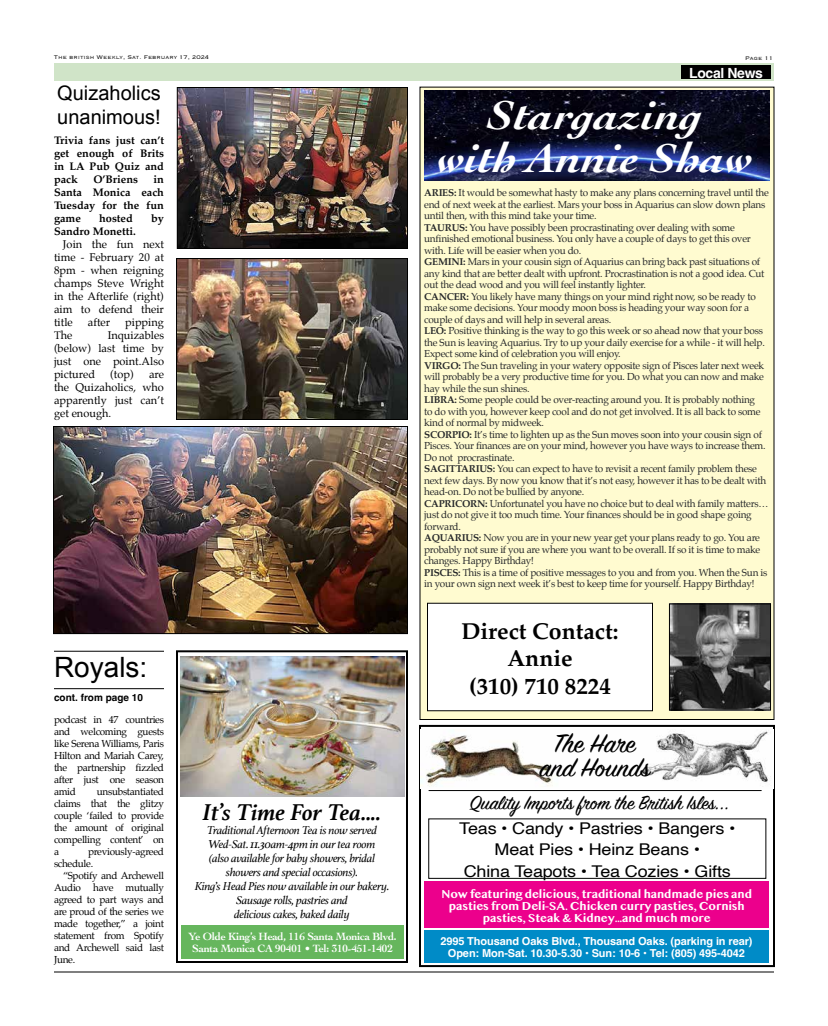
<style>
.page{position:relative;width:828px;height:1026px;background:#fff}
.page>*{position:absolute;margin:0;border:0;box-sizing:border-box;transform-origin:0 0}
.t1{font:italic 700 42.3px/43px "Cochin";color:#fff;text-align:center;scale:1.11 1}
.t2{font:28.8px/24px "Sign Painter House Script";letter-spacing:-.01em;color:#000;text-align:center;scale:1.04 1}
.t3{font:28px "Arial";color:#000}
.t4{font:italic 700 24px "Athelas";letter-spacing:-.005em;color:#000}
.t5{font:700 23px/27.6px "Palatino";color:#000;text-align:center}
.t6{font:21.1px "Sign Painter House Script";letter-spacing:-.01em;color:#000;scale:1.04 1}
.t7{font:20px/24px "Arial";color:#000}
.t8{font:16.2px/21.6px "Helvetica";letter-spacing:-.01em;color:#000;text-align:center;scale:1.11 1}
.t9{font:700 14px "Helvetica";letter-spacing:-.025em;color:#fff}
.t10{font:italic 12px/14px "Athelas";letter-spacing:-.025em;color:#000;text-align:center}
.t11{font:700 12px/12px "Myanmar MN";letter-spacing:-.01em;color:#fff;text-align:center}
.t12{font:11px/13px "Palatino";color:#000;text-align:justify}
.t13{font:700 11px/13px "Palatino";color:#000;text-align:justify}
.t14{font:700 11px/12px "Helvetica";letter-spacing:-.01em;color:#fff;text-align:center}
.t15{font:700 11px/12px "Cochin";letter-spacing:-.025em;color:#fff;text-align:center}
.t16{font:10px/11.5px "Palatino";letter-spacing:-.025em;color:#26282a}
.t17{font:10px/12px "Palatino";letter-spacing:-.03em;color:#000;text-align:justify}
.t18{font:700 10px "Helvetica";color:#000}
.t19{font:300 7px "Copperplate";color:#000}
.s1{font-weight:700}
</style>
<div class="page">
<hr style="left:54px;top:972px;width:720px;height:1px;background:#000">
<div style="left:419px;top:725px;width:356px;height:242px;border:2px solid #000"></div>
<div style="left:176px;top:650px;width:232px;height:313px;border:2px solid #000"></div>
<img style="left:180px;top:656px;width:225px;height:140px">
<div style="left:182px;top:925px;width:222px;height:33px;background:#66b65d"></div>
<div style="left:54px;top:63px;width:720px;height:18px;background:#d0e4c8"></div>
<div style="left:424px;top:930px;width:345px;height:33px;background:#008bc7"></div>
<div style="left:424px;top:881px;width:345px;height:47px;background:#ec008c"></div>
<div style="left:420px;top:87px;width:354px;height:633px;background:#fffbd0"></div>
<div style="left:428px;top:603px;width:224px;height:108px;background:#fff"></div>
<div style="left:427px;top:603px;width:226px;height:108px;border:1px solid #000"></div>
<img style="left:671px;top:605px;width:98px;height:104px">
<div style="left:669px;top:603px;width:102px;height:108px;border:1px solid #000"></div>
<hr style="left:429px;top:790px;width:333px;height:1px;background:#000">
<img style="left:420px;top:729px;width:353px;height:60px">
<img style="left:424px;top:91px;width:345px;height:89px">
<div style="left:681px;top:66px;width:90px;height:13px;background:#000"></div>
<img style="left:179px;top:89px;width:227px;height:158px">
<div style="left:177px;top:87px;width:231px;height:162px;border:1px solid #000"></div>
<img style="left:55px;top:428px;width:351px;height:204px">
<div style="left:53px;top:426px;width:355px;height:208px;border:1px solid #000"></div>
<img style="left:178px;top:260px;width:228px;height:158px">
<div style="left:176px;top:258px;width:232px;height:162px;border:1px solid #000"></div>
<hr style="left:54px;top:651px;width:110px;height:1px;background:#000">
<hr style="left:54px;top:688px;width:110px;height:1px;background:#000">
<p class="t19" style="left:54px;top:54px;width:157px">The british Weekly, Sat. February 17, 2024</p>
<p class="t19" style="left:745px;top:55px;width:29px">Page 11</p>
<h3 class="t7" style="left:57px;top:81px;width:105px">Quizaholics unanimous!</h3>
<p class="t13" style="left:54px;top:135px;width:112px">Trivia fans just can’t get enough of Brits in LA Pub Quiz and pack</p>
<p class="t13" style="left:54px;top:174px;width:112px;text-indent:100px">in Santa Monica each Tuesday for the fun game</p>
<p class="t13" style="left:93px;top:174px;width:46px">O’Briens</p>
<p class="t13" style="left:99px;top:213px;width:35px">hosted</p>
<p class="t13" style="left:151px;top:213px;width:14px">by</p>
<p class="t13" style="left:54px;top:226px;width:83px">Sandro Monetti.</p>
<p class="t12" style="left:54px;top:239px;width:112px;text-indent:9px">Join the fun next time - February 20 at 8pm - when reigning champs Steve Wright in the Afterlife (right) aim to defend their title</p>
<p class="t12" style="left:88px;top:317px;width:24px">after</p>
<p class="t12" style="left:125px;top:317px;width:40px">pipping</p>
<p class="t12" style="left:54px;top:330px;width:20px">The</p>
<p class="t12" style="left:54px;top:330px;width:112px;text-indent:54px">Inquizables (below) last time by just one point.Also pictured</p>
<p class="t12" style="left:110px;top:369px;width:25px">(top)</p>
<p class="t12" style="left:54px;top:369px;width:112px;text-indent:95px">are the Quizaholics, who apparently just can’t get enough.</p>
<h3 class="t3" style="left:54px;top:652px;width:95px">Royals:</h3>
<p class="t18" style="left:54px;top:693px;width:90px">cont. from page 10</p>
<p class="t17" style="left:54px;top:714px;width:112px">podcast in 47 countries and welcoming guests like Serena Williams, Paris Hilton and Mariah Carey, the partnership fizzled after just one season amid</p>
<p class="t17" style="left:54px;top:786px;width:112px;text-indent:43px">unsubstantiated claims that the glitzy couple ‘failed to provide the amount of original compelling content’ on a</p>
<p class="t17" style="left:54px;top:846px;width:111px;text-indent:34px">previously-agreed schedule.</p>
<p class="t17" style="left:54px;top:870px;width:112px;text-indent:9px">“Spotify and Archewell Audio have mutually agreed to part ways and are proud of the series we made together,” a joint statement from Spotify and Archewell said last June.</p>
<h3 class="t9" style="left:689px;top:67px;width:75px">Local News</h3>
<h1 class="t1" style="left:438px;top:93px;width:285px">Stargazing<br>with Annie Shaw</h1>
<p class="t16" style="left:424px;top:188px;width:346px"><span class="s1">ARIES:</span> It would be somewhat hasty to make any plans concerning travel until the end of next week at the earliest. Mars your boss in Aquarius can slow down plans until then, with this mind take your time.<br><span class="s1">TAURUS:</span> You have possibly been procrastinating over dealing with some unfinished emotional business. You only have a couple of days to get this over with. Life will be easier when you do.<br><span class="s1">GEMINI:</span> Mars in your cousin sign of Aquarius can bring back past situations of any kind that are better dealt with upfront. Procrastination is not a good idea. Cut out the dead wood and you will feel instantly lighter.<br><span class="s1">CANCER:</span> You likely have many things on your mind right now, so be ready to make some decisions. Your moody moon boss is heading your way soon for a couple of days and will help in several areas.<br><span class="s1">LEO:</span> Positive thinking is the way to go this week or so ahead now that your boss the Sun is leaving Aquarius. Try to up your daily exercise for a while - it will help.<br>Expect some kind of celebration you will enjoy.<br><span class="s1">VIRGO:</span> The Sun traveling in your watery opposite sign of Pisces later next week will probably be a very productive time for you. Do what you can now and make hay while the sun shines.<br><span class="s1">LIBRA:</span> Some people could be over-reacting around you. It is probably nothing<br>to do with you, however keep cool and do not get involved. It is all back to some kind of normal by midweek.<br><span class="s1">SCORPIO:</span> It’s time to lighten up as the Sun moves soon into your cousin sign of Pisces. Your finances are on your mind, however you have ways to increase them.<br>Do not procrastinate.<br><span class="s1">SAGITTARIUS:</span> You can expect to have to revisit a recent family problem these next few days. By now you know that it’s not easy, however it has to be dealt with head-on. Do not be bullied by anyone.<br><span class="s1">CAPRICORN:</span> Unfortunatel you have no choice but to deal with family matters… just do not give it too much time. Your finances should be in good shape going forward.<br><span class="s1">AQUARIUS:</span> Now you are in your new year get your plans ready to go. You are probably not sure if you are where you want to be overall. If so it is time to make changes. Happy Birthday!<br><span class="s1">PISCES:</span> This is a time of positive messages to you and from you. When the Sun is in your own sign next week it’s best to keep time for yourself. Happy Birthday!</p>
<h3 class="t5" style="left:461px;top:619px;width:159px">Direct Contact:<br>Annie<br>(310) 710 8224</h3>
<h2 class="t2" style="left:540px;top:734px;width:107px">The Hare and Hounds</h2>
<h3 class="t6" style="left:470px;top:789px;width:251px">Quality Imports from the British Isles...</h3>
<h3 class="t4" style="left:202px;top:799px;width:181px">It’s Time For Tea....</h3>
<p class="t10" style="left:195px;top:824px;width:196px">Traditional Afternoon Tea is now served Wed-Sat. 11.30am-4pm in our tea room<br>(also available for baby showers, bridal showers and special occasions).<br>King’s Head Pies now available in our bakery.<br>Sausage rolls, pastries and<br>delicious cakes, baked daily</p>
<p class="t15" style="left:189px;top:930px;width:210px">Ye Olde King’s Head, 116 Santa Monica Blvd.<br>Santa Monica CA 90401 • Tel: 310-451-1402</p>
<p class="t14" style="left:440px;top:936px;width:314px">2995 Thousand Oaks Blvd., Thousand Oaks. (parking in rear)<br>Open: Mon-Sat. 10.30-5.30 • Sun: 10-6 • Tel: (805) 495-4042</p>
<h3 class="t8" style="left:459px;top:819px;width:250px">Teas • Candy • Pastries • Bangers •<br>Meat Pies • Heinz Beans •<br>China Teapots • Tea Cozies • Gifts</h3>
<p class="t11" style="left:442px;top:889px;width:312px">Now featuring delicious, traditional handmade pies and pasties from Deli-SA. Chicken curry pasties, Cornish pasties, Steak &amp; Kidney...and much more</p>
</div>
